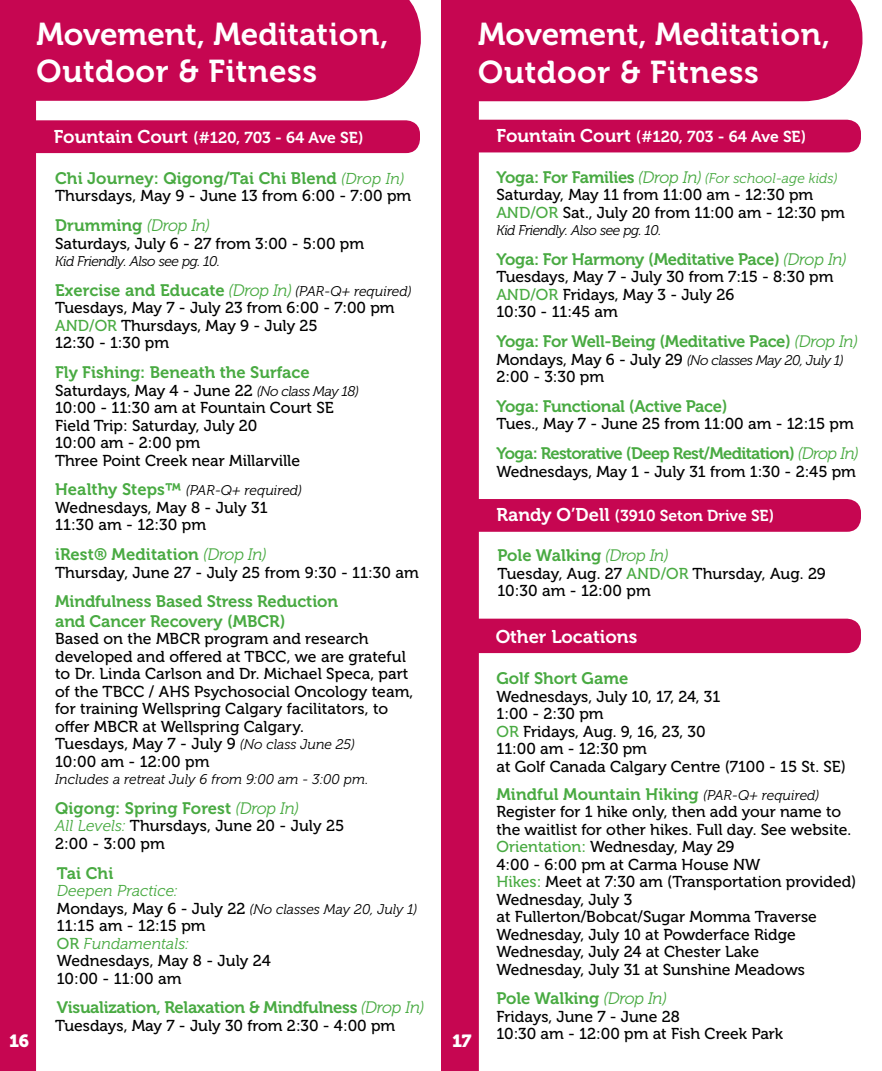
<style>
.page{position:relative;width:882px;height:1071px;background:#fff}
.page>*{position:absolute;margin:0;border:0;box-sizing:border-box;transform-origin:0 0}
.t1{font:31.5px/37.8px "Museo 700";letter-spacing:.015em;color:#fff}
.t2{font:18.38px "Museo 700";color:#fff}
.t3{font:17.5px "Museo 900";color:#fff}
.t4{font:16.62px/19.2px "Museo 700";letter-spacing:-.005em;color:#49aa42}
.t5{font:16.62px "Museo 700";letter-spacing:-.04em;color:#49aa42}
.t6{font:15.75px/17.5px "Museo 500";color:#000}
.t7{font:15.75px "Museo 700";letter-spacing:-.005em;color:#fff}
.t8{font:italic 15.75px "Museo 300";letter-spacing:.005em;color:#49aa42}
.t9{font:italic 14px "Museo 300";letter-spacing:-.03em;color:#000}
.t10{font:italic 14px "Museo 300";color:#000}
.t11{font:italic 14px "Museo 300";letter-spacing:.005em;color:#49aa42}
.t12{font:italic 14px "Museo 300";letter-spacing:.005em;color:#000}
.s1{font-size:18.38px}
.s2{font-family:"Museo 300";font-style:italic;font-size:15.75px}
.s3{font-family:"Museo 300";font-style:italic}
.s4{font-family:"Museo 300";font-style:italic;font-size:14px;color:#000}
.s5{color:#49aa42}
.s6{font-family:"Museo 300";font-style:italic;font-size:14px}
.s7{font-family:"Museo 700";font-style:normal;font-size:16.62px;color:#49aa42}
.s8{font-family:"Museo 300";font-style:italic;color:#49aa42}
.s9{font-family:"Museo 500";font-style:normal;font-size:15.75px}
.s10{font-family:"Museo 500";font-style:normal}
.s11{font-family:"Museo 700";font-style:normal;font-size:16.62px}
.s12{font-size:16.62px}
</style>
<div class="page">
<div style="left:464px;top:499px;width:397px;height:33px;background:#c60651;border-radius:14px"></div>
<div style="left:464px;top:120px;width:397px;height:32px;background:#c60651;border-radius:14px"></div>
<div style="left:479px;top:619px;width:382px;height:34px;background:#c60651"></div>
<div style="left:21px;top:120px;width:399px;height:33px;background:#c60651;border-radius:14px"></div>
<div style="left:0;top:101px;width:36px;height:970px;background:#c60651"></div>
<div style="left:441px;top:101px;width:38px;height:970px;background:#c60651"></div>
<svg style="left:0;top:0;width:421px;height:101px;background:#c9135a"></svg>
<div style="left:37px;top:21px;width:352px;height:70px;background:#c60651"></div>
<div style="left:441px;top:0;width:421px;height:101px;background:#c60651"></div>
<div style="left:478px;top:21px;width:353px;height:70px;background:#c60651"></div>
<h1 class="t1" style="left:37px;top:15px;width:353px">Movement, Meditation,<br>Outdoor &amp; Fitness</h1>
<h1 class="t1" style="left:478px;top:16px;width:353px">Movement, Meditation,<br>Outdoor &amp; Fitness</h1>
<p class="t3" style="left:9px;top:1031px;width:22px">16</p>
<p class="t7" style="left:54px;top:128px;width:311px"><span class="s1">Fountain Court</span> (#120, 703 - 64 Ave SE)</p>
<p class="t7" style="left:496px;top:128px;width:311px"><span class="s1">Fountain Court</span> (#120, 703 - 64 Ave SE)</p>
<p class="t4" style="left:55px;top:169px;width:351px">Chi Journey: Qigong/Tai Chi Blend <span class="s2">(Drop In)</span></p>
<p class="t6" style="left:55px;top:187px;width:358px">Thursdays, May 9 - June 13 from 6:00 - 7:00 pm</p>
<p class="t4" style="left:55px;top:216px;width:156px">Drumming <span class="s3">(Drop In)</span></p>
<p class="t6" style="left:55px;top:235px;width:311px">Saturdays, July 6 - 27 from 3:00 - 5:00 pm</p>
<p class="t9" style="left:55px;top:254px;width:167px">Kid Friendly. Also see pg. 10.</p>
<p class="t4" style="left:55px;top:281px;width:358px">Exercise and Educate <span class="s3">(Drop In)</span> <span class="s4">(PAR-Q+ required)</span></p>
<p class="t6" style="left:55px;top:299px;width:341px">Tuesdays, May 7 - July 23 from 6:00 - 7:00 pm<br><span class="s5">AND/OR</span> Thursdays, May 9 - July 25<br>12:30 - 1:30 pm</p>
<p class="t4" style="left:55px;top:363px;width:256px">Fly Fishing: Beneath the Surface</p>
<p class="t6" style="left:55px;top:382px;width:305px">Saturdays, May 4 - June 22 <span class="s6">(No class May 18)<br></span>10:00 - 11:30 am at Fountain Court SE<br>Field Trip: Saturday, July 20<br>10:00 am - 2:00 pm<br>Three Point Creek near Millarville</p>
<p class="t12" style="left:55px;top:483px;width:248px"><span class="s7">Healthy Steps™</span> (PAR-Q+ required)</p>
<p class="t6" style="left:55px;top:499px;width:214px">Wednesdays, May 8 - July 31<br>11:30 am - 12:30 pm</p>
<p class="t4" style="left:55px;top:545px;width:213px">iRest® Meditation <span class="s3">(Drop In)</span></p>
<p class="t6" style="left:55px;top:564px;width:365px">Thursday, June 27 - July 25 from 9:30 - 11:30 am</p>
<p class="t4" style="left:55px;top:592px;width:285px">Mindfulness Based Stress Reduction and Cancer Recovery (MBCR)</p>
<p class="t6" style="left:55px;top:630px;width:360px">Based on the MBCR program and research developed and offered at TBCC, we are grateful to Dr. Linda Carlson and Dr. Michael Speca, part of the TBCC / AHS Psychosocial Oncology team, for training Wellspring Calgary facilitators, to offer MBCR at Wellspring Calgary.<br>Tuesdays, May 7 - July 9 <span class="s6">(No class June 25)<br></span>10:00 am - 12:00 pm</p>
<p class="t10" style="left:55px;top:772px;width:315px">Includes a retreat July 6 from 9:00 am - 3:00 pm.</p>
<p class="t4" style="left:55px;top:799px;width:245px">Qigong: Spring Forest <span class="s3">(Drop In)</span></p>
<p class="t6" style="left:55px;top:817px;width:291px"><span class="s8">All Levels:</span> Thursdays, June 20 - July 25<br>2:00 - 3:00 pm</p>
<p class="t4" style="left:57px;top:863px;width:58px">Tai Chi</p>
<p class="t8" style="left:57px;top:882px;width:122px">Deepen Practice:</p>
<p class="t10" style="left:57px;top:901px;width:362px"><span class="s9">Mondays, May 6 - July 22</span> (No classes May 20, July 1)</p>
<p class="t6" style="left:57px;top:917px;width:150px">11:15 am - 12:15 pm</p>
<p class="t8" style="left:57px;top:935px;width:133px"><span class="s10">OR</span> Fundamentals:</p>
<p class="t6" style="left:57px;top:952px;width:215px">Wednesdays, May 8 - July 24<br>10:00 - 11:00 am</p>
<p class="t4" style="left:57px;top:998px;width:369px">Visualization, Relaxation &amp; Mindfulness <span class="s3">(Drop In)</span></p>
<p class="t6" style="left:55px;top:1017px;width:342px">Tuesdays, May 7 - July 30 from 2:30 - 4:00 pm</p>
<p class="t3" style="left:452px;top:1031px;width:21px">17</p>
<p class="t11" style="left:496px;top:170px;width:343px"><span class="s11">Yoga: For Families</span> <span class="s12">(Drop In)</span> (For school-age kids)</p>
<p class="t6" style="left:496px;top:186px;width:350px">Saturday, May 11 from 11:00 am - 12:30 pm<br><span class="s5">AND/OR</span> Sat., July 20 from 11:00 am - 12:30 pm</p>
<p class="t9" style="left:496px;top:223px;width:167px">Kid Friendly. Also see pg. 10.</p>
<p class="t4" style="left:496px;top:250px;width:352px">Yoga: For Harmony (Meditative Pace) <span class="s3">(Drop In)</span></p>
<p class="t6" style="left:496px;top:268px;width:339px">Tuesdays, May 7 - July 30 from 7:15 - 8:30 pm<br><span class="s5">AND/OR</span> Fridays, May 3 - July 26<br>10:30 - 11:45 am</p>
<p class="t4" style="left:496px;top:332px;width:363px">Yoga: For Well-Being (Meditative Pace) <span class="s3">(Drop In)</span></p>
<p class="t9" style="left:496px;top:352px;width:349px"><span class="s9">Mondays, May 6 - July 29</span> (No classes May 20, July 1)</p>
<p class="t6" style="left:496px;top:368px;width:109px">2:00 - 3:30 pm</p>
<p class="t4" style="left:496px;top:397px;width:233px">Yoga: Functional (Active Pace)</p>
<p class="t6" style="left:496px;top:415px;width:359px">Tues., May 7 - June 25 from 11:00 am - 12:15 pm</p>
<p class="t5" style="left:496px;top:444px;width:364px">Yoga: Restorative (Deep Rest/Meditation) <span class="s3">(Drop In)</span></p>
<p class="t6" style="left:496px;top:463px;width:361px">Wednesdays, May 1 - July 31 from 1:30 - 2:45 pm</p>
<p class="t7" style="left:496px;top:506px;width:279px"><span class="s1">Randy O’Dell</span> (3910 Seton Drive SE)</p>
<p class="t4" style="left:497px;top:546px;width:172px">Pole Walking <span class="s3">(Drop In)</span></p>
<p class="t6" style="left:497px;top:565px;width:330px">Tuesday, Aug. 27 <span class="s5">AND/OR</span> Thursday, Aug. 29<br>10:30 am - 12:00 pm</p>
<p class="t2" style="left:496px;top:626px;width:143px">Other Locations</p>
<p class="t4" style="left:496px;top:669px;width:133px">Golf Short Game</p>
<p class="t6" style="left:496px;top:688px;width:351px">Wednesdays, July 10, 17, 24, 31<br>1:00 - 2:30 pm<br><span class="s5">OR</span> Fridays, Aug. 9, 16, 23, 30<br>11:00 am - 12:30 pm<br>at Golf Canada Calgary Centre (7100 - 15 St. SE)</p>
<p class="t4" style="left:496px;top:784px;width:324px">Mindful Mountain Hiking <span class="s4">(PAR-Q+ required)</span></p>
<p class="t6" style="left:496px;top:803px;width:362px">Register for 1 hike only, then add your name to the waitlist for other hikes. Full day. See website.<br><span class="s5">Orientation:</span> Wednesday, May 29<br>4:00 - 6:00 pm at Carma House NW<br><span class="s5">Hikes:</span> Meet at 7:30 am (Transportation provided)<br>Wednesday, July 3<br>at Fullerton/Bobcat/Sugar Momma Traverse Wednesday, July 10 at Powderface Ridge Wednesday, July 24 at Chester Lake<br>Wednesday, July 31 at Sunshine Meadows</p>
<p class="t4" style="left:496px;top:989px;width:172px">Pole Walking <span class="s3">(Drop In)</span></p>
<p class="t6" style="left:496px;top:1008px;width:288px">Fridays, June 7 - June 28<br>10:30 am - 12:00 pm at Fish Creek Park</p>
</div>
